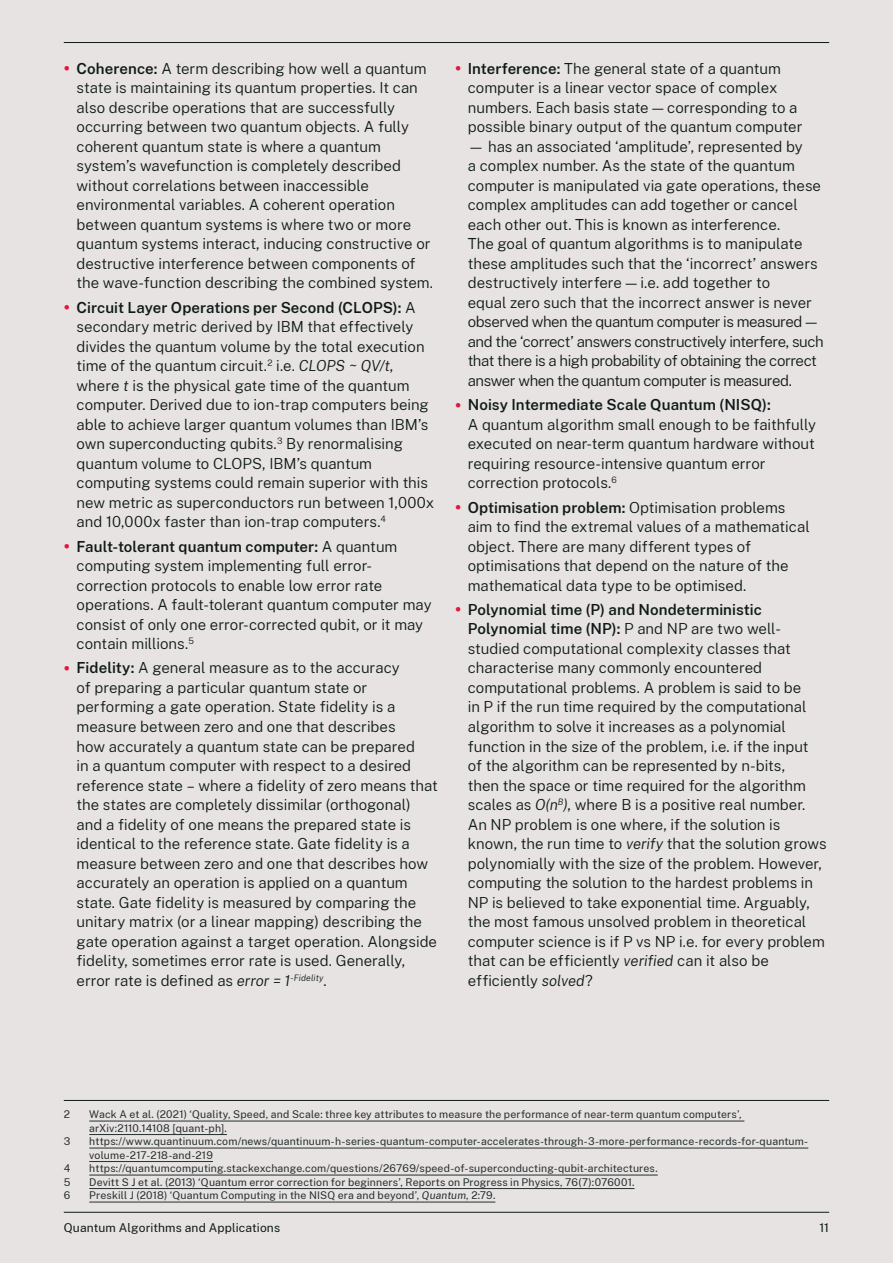
<style>
.page{position:relative;width:893px;height:1263px;background:#e7e3e2}
.page>*{position:absolute;margin:0;border:0;box-sizing:border-box;transform-origin:0 0}
.Level_1_bullet{font:300 15px/19.5px "Public Sans";color:#0f1a18}
.t1{font:12px "Public Sans";letter-spacing:.01em;color:#0f1a18}
.Footnote_text{font:10.5px/13.5px "Public Sans";letter-spacing:.015em;color:#252f2e}
.s1{font-weight:700;font-size:18px;color:#e3173e}
.s2{font-weight:600}
.s3{font-style:italic}
</style>
<div class="page">
<hr style="left:64px;top:1212px;width:765px;height:1px;background:#0f1a18">
<hr style="left:64px;top:42px;width:765px;height:1px;background:#0f1a18">
<hr style="left:64px;top:1100px;width:765px;height:1px;background:#0f1a18">
<hr style="left:89px;top:1121px;width:655px;height:1px;background:#252f2e">
<hr style="left:89px;top:1134px;width:138px;height:1px;background:#252f2e">
<hr style="left:89px;top:1148px;width:719px;height:1px;background:#252f2e">
<hr style="left:89px;top:1161px;width:124px;height:1px;background:#252f2e">
<hr style="left:89px;top:1175px;width:569px;height:1px;background:#252f2e">
<hr style="left:89px;top:1188px;width:545px;height:1px;background:#252f2e">
<hr style="left:89px;top:1202px;width:406px;height:1px;background:#252f2e">
<p class="Level_1_bullet" style="left:77px;top:58px;width:358px;text-indent:-13px"><span class="s1">•</span> <span class="s2">Coherence:</span> A term describing how well a quantum state is maintaining its quantum properties. It can also describe operations that are successfully occurring between two quantum objects. A fully coherent quantum state is where a quantum system’s wavefunction is completely described without correlations between inaccessible environmental variables. A coherent operation between quantum systems is where two or more quantum systems interact, inducing constructive or destructive interference between components of the wave-function describing the combined system.</p>
<p class="Level_1_bullet" style="left:77px;top:297px;width:359px;text-indent:-13px"><span class="s1">•</span> <span class="s2">Circuit Layer Operations per Second (CLOPS):</span> A secondary metric derived by IBM that effectively divides the quantum volume by the total execution time of the quantum circuit.<sup>2</sup> i.e. <span class="s3">CLOPS ~ QV/t</span>, where <span class="s3">t</span> is the physical gate time of the quantum computer. Derived due to ion-trap computers being able to achieve larger quantum volumes than IBM’s own superconducting qubits.<sup>3</sup> By renormalising quantum volume to CLOPS, IBM’s quantum computing systems could remain superior with this new metric as superconductors run between 1,000x and 10,000x faster than ion-trap computers.<sup>4</sup></p>
<p class="Level_1_bullet" style="left:77px;top:536px;width:357px;text-indent:-13px"><span class="s1">•</span> <span class="s2">Fault-tolerant quantum computer:</span> A quantum computing system implementing full error&shy;correction protocols to enable low error rate operations. A fault-tolerant quantum computer may consist of only one error-corrected qubit, or it may contain millions.<sup>5</sup></p>
<p class="Level_1_bullet" style="left:77px;top:658px;width:363px;text-indent:-13px"><span class="s1">•</span> <span class="s2">Fidelity:</span> A general measure as to the accuracy<br>of preparing a particular quantum state or performing a gate operation. State fidelity is a measure between zero and one that describes<br>how accurately a quantum state can be prepared<br>in a quantum computer with respect to a desired reference state – where a fidelity of zero means that the states are completely dissimilar (orthogonal) and a fidelity of one means the prepared state is identical to the reference state. Gate fidelity is a measure between zero and one that describes how accurately an operation is applied on a quantum state. Gate fidelity is measured by comparing the unitary matrix (or a linear mapping) describing the gate operation against a target operation. Alongside fidelity, sometimes error rate is used. Generally, error rate is defined as <span class="s3">error = 1</span><sup>-Fidelity</sup>.</p>
<p class="Level_1_bullet" style="left:468px;top:58px;width:336px;text-indent:-13px"><span class="s1">•</span> <span class="s2">Interference:</span> The general state of a quantum computer is a linear vector space of complex numbers. Each basis state — corresponding to a possible binary output of the quantum computer</p>
<p class="Level_1_bullet" style="left:468px;top:136px;width:357px">— has an associated ‘amplitude’, represented by<br>a complex number. As the state of the quantum computer is manipulated via gate operations, these complex amplitudes can add together or cancel each other out. This is known as interference.<br>The goal of quantum algorithms is to manipulate these amplitudes such that the ‘incorrect’ answers destructively interfere — i.e. add together to<br>equal zero such that the incorrect answer is never observed when the quantum computer is measured — and the ‘correct’ answers constructively interfere, such that there is a high probability of obtaining the correct answer when the quantum computer is measured.</p>
<p class="Level_1_bullet" style="left:468px;top:394px;width:350px;text-indent:-13px"><span class="s1">•</span> <span class="s2">Noisy Intermediate Scale Quantum (NISQ):<br></span>A quantum algorithm small enough to be faithfully executed on near-term quantum hardware without requiring resource-intensive quantum error correction protocols.<sup>6</sup></p>
<p class="Level_1_bullet" style="left:468px;top:497px;width:343px;text-indent:-13px"><span class="s1">•</span> <span class="s2">Optimisation problem:</span> Optimisation problems aim to find the extremal values of a mathematical object. There are many different types of optimisations that depend on the nature of the mathematical data type to be optimised.</p>
<p class="Level_1_bullet" style="left:468px;top:599px;width:360px;text-indent:-13px"><span class="s1">•</span> <span class="s2">Polynomial time (P) and Nondeterministic Polynomial time (NP):</span> P and NP are two well&shy;studied computational complexity classes that characterise many commonly encountered computational problems. A problem is said to be<br>in P if the run time required by the computational algorithm to solve it increases as a polynomial function in the size of the problem, i.e. if the input of the algorithm can be represented by n-bits,<br>then the space or time required for the algorithm scales as <span class="s3">O(n</span><sup>B</sup><span class="s3">)</span>, where B is a positive real number.<br>An NP problem is one where, if the solution is known, the run time to <span class="s3">verify</span> that the solution grows polynomially with the size of the problem. However, computing the solution to the hardest problems in NP is believed to take exponential time. Arguably, the most famous unsolved problem in theoretical computer science is if P vs NP i.e. for every problem that can be efficiently <span class="s3">verified</span> can it also be efficiently <span class="s3">solved</span>?</p>
<p class="Footnote_text" style="left:64px;top:1107px;width:8px">2</p>
<p class="Footnote_text" style="left:89px;top:1107px;width:654px">Wack A et al. (2021) ‘Quality, Speed, and Scale: three key attributes to measure the performance of near-term quantum computers’, arXiv:2110.14108 [quant-ph].</p>
<p class="Footnote_text" style="left:64px;top:1134px;width:8px">3</p>
<p class="Footnote_text" style="left:89px;top:1134px;width:720px">https://www.quantinuum.com/news/quantinuum-h-series-quantum-computer-accelerates-through-3-more-performance-records-for-quantum&shy;volume-217-218-and-219</p>
<p class="Footnote_text" style="left:64px;top:1161px;width:8px">4</p>
<p class="Footnote_text" style="left:89px;top:1161px;width:570px">https://quantumcomputing.stackexchange.com/questions/26769/speed-of-superconducting-qubit-architectures.</p>
<p class="Footnote_text" style="left:64px;top:1174px;width:8px">5</p>
<p class="Footnote_text" style="left:89px;top:1174px;width:547px">Devitt S J et al. (2013) ‘Quantum error correction for beginners’, Reports on Progress in Physics, 76(7):076001.</p>
<p class="Footnote_text" style="left:64px;top:1188px;width:8px">6</p>
<p class="Footnote_text" style="left:89px;top:1188px;width:408px">Preskill J (2018) ‘Quantum Computing in the NISQ era and beyond’, <span class="s3">Quantum</span>, 2:79.</p>
<p class="t1" style="left:64px;top:1219px;width:218px">Quantum Algorithms and Applications</p>
<p class="t1" style="left:820px;top:1219px;width:11px">11</p>
</div>
